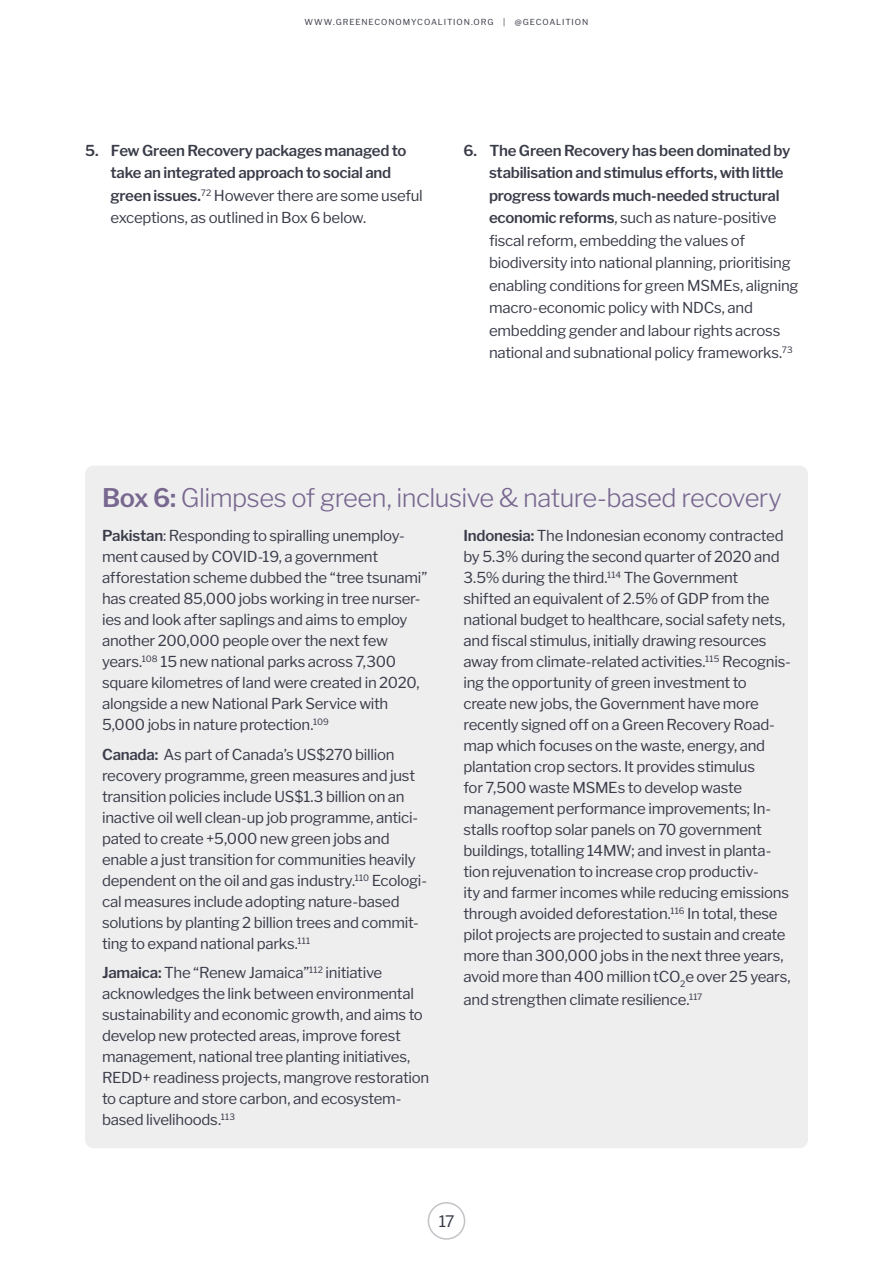
<style>
.page{position:relative;width:893px;height:1263px;background:#fff}
.page>*{position:absolute;margin:0;border:0;box-sizing:border-box;transform-origin:0 0}
.GEC-H2_Purple{font:300 25.5px "Libre Franklin";letter-spacing:-.02em;color:#78678f}
.t1{font:15.75px "Libre Franklin";color:#393b48}
.GEC-Body-10pt{font:15px/21px "Libre Franklin";letter-spacing:-.015em;color:#393b48}
.t2{font:600 15px/22.5px "Libre Franklin";letter-spacing:-.015em;color:#393b48}
.t3{font:8.25px "Libre Franklin";letter-spacing:.11em;color:#393b48}
.s1{font-weight:400}
.s2{font-weight:600}
</style>
<div class="page">
<div style="left:85px;top:466px;width:723px;height:682px;background:#eeeeef;border-radius:9px"></div>
<div style="left:428px;top:1202px;width:37px;height:38px;border:2px solid #c5c2c7;border-radius:50%"></div>
<p class="t3" style="left:305px;top:17px;width:285px">WWW.GREENECONOMYCOALITION.ORG | @GECOALITION</p>
<p class="t2" style="left:111px;top:139px;width:314px;text-indent:-26px">5. Few Green Recovery packages managed to take an integrated approach to social and green issues.<sup>72</sup> <span class="s1">However there are some useful exceptions, as outlined in Box 6 below.</span></p>
<p class="GEC-Body-10pt" style="left:489px;top:139px;width:311px;line-height:22.5px;text-indent:-26px"><span class="s2">6. The Green Recovery has been dominated by stabilisation and stimulus efforts, with little progress towards much-needed structural economic reforms</span>, such as nature-positive fiscal reform, embedding the values of biodiversity into national planning, prioritising enabling conditions for green MSMEs, aligning macro-economic policy with NDCs, and embedding gender and labour rights across national and subnational policy frameworks.<sup>73</sup></p>
<p class="GEC-H2_Purple" style="left:102px;top:483px;width:681px"><span class="s2">Box 6:</span> Glimpses of green, inclusive &amp; nature-based recovery</p>
<p class="GEC-Body-10pt" style="left:102px;top:525px;width:327px"><span class="s2">Pakistan</span>: Responding to spiralling unemploy&shy;ment caused by COVID-19, a government afforestation scheme dubbed the “tree tsunami” has created 85,000 jobs working in tree nurser&shy;ies and look after saplings and aims to employ another 200,000 people over the next few years.<sup>108</sup> 15 new national parks across 7,300 square kilometres of land were created in 2020, alongside a new National Park Service with 5,000 jobs in nature protection.<sup>109</sup></p>
<p class="GEC-Body-10pt" style="left:102px;top:744px;width:327px"><span class="s2">Canada:</span> As part of Canada’s US$270 billion recovery programme, green measures and just transition policies include US$1.3 billion on an inactive oil well clean-up job programme, antici&shy;pated to create +5,000 new green jobs and enable a just transition for communities heavily dependent on the oil and gas industry.<sup>110</sup> Ecologi&shy;cal measures include adopting nature-based solutions by planting 2 billion trees and commit&shy;ting to expand national parks.<sup>111</sup></p>
<p class="GEC-Body-10pt" style="left:102px;top:962px;width:329px"><span class="s2">Jamaica:</span> The “Renew Jamaica”<sup>112</sup> initiative acknowledges the link between environmental sustainability and economic growth, and aims to develop new protected areas, improve forest management, national tree planting initiatives, REDD+ readiness projects, mangrove restoration to capture and store carbon, and ecosystem&shy;based livelihoods.<sup>113</sup></p>
<p class="GEC-Body-10pt" style="left:463px;top:525px;width:329px"><span class="s2">Indonesia:</span> The Indonesian economy contracted by 5.3% during the second quarter of 2020 and 3.5% during the third.<sup>114</sup> The Government<br>shifted an equivalent of 2.5% of GDP from the national budget to healthcare, social safety nets, and fiscal stimulus, initially drawing resources away from climate-related activities.<sup>115</sup> Recognis&shy;ing the opportunity of green investment to create new jobs, the Government have more recently signed off on a Green Recovery Road&shy;map which focuses on the waste, energy, and plantation crop sectors. It provides stimulus<br>for 7,500 waste MSMEs to develop waste management performance improvements; In&shy;stalls rooftop solar panels on 70 government buildings, totalling 14MW; and invest in planta&shy;tion rejuvenation to increase crop productiv-<br>ity and farmer incomes while reducing emissions through avoided deforestation.<sup>116</sup> In total, these pilot projects are projected to sustain and create more than 300,000 jobs in the next three years, avoid more than 400 million tCO<sub>2</sub>e over 25 years,</p>
<p class="GEC-Body-10pt" style="left:463px;top:989px;width:240px">and strengthen climate resilience.<sup>117</sup></p>
<p class="t1" style="left:439px;top:1212px;width:17px">17</p>
</div>
